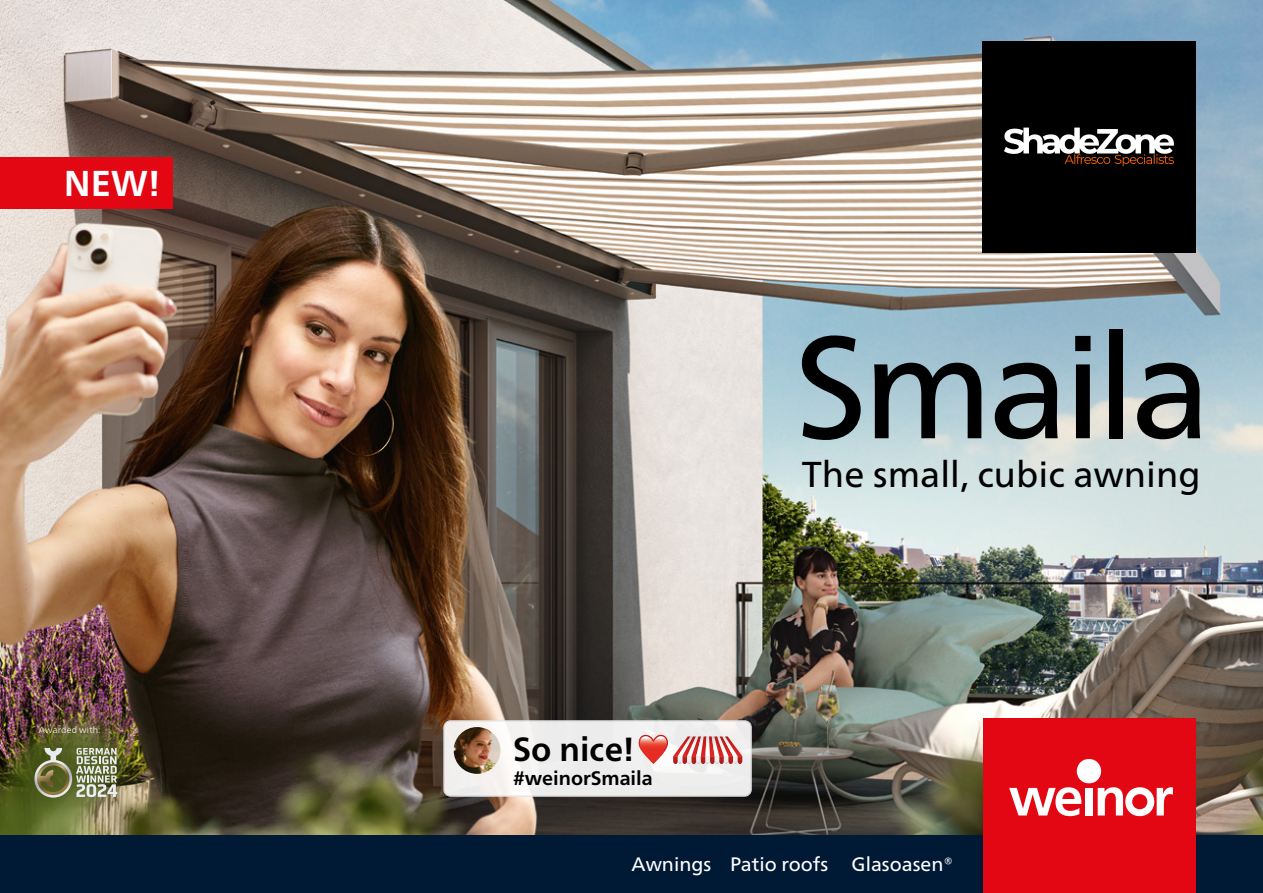
<style>
.page{position:relative;width:1263px;height:893px;background:#fff}
.page>*{position:absolute;margin:0;border:0;box-sizing:border-box;transform-origin:0 0}
.t1{font:144.75px "Frutiger Neue LTW1 G";letter-spacing:-.035em;color:#000}
.t2{font:36px "Frutiger Neue LTW1 G";color:#000}
.t3{font:700 36px "Frutiger Neue LTW1 G";color:#fff}
.t4{font:700 33.45px "Frutiger Neue LTW1 G";color:#000}
.t5{font:19.5px "Frutiger Neue LTW1 G";color:#fff}
.t6{font:700 19.5px "Frutiger Neue LTW1 G";color:#000}
.t7{font:300 9px "Frutiger Neue LTW1 G";letter-spacing:.02em;color:#fff}
</style>
<div class="page">
<img style="left:0;top:0;width:1263px;height:836px">
<div style="left:0;top:836px;width:1263px;height:57px;background:#001935"></div>
<div style="left:983px;top:719px;width:213px;height:174px;background:#e30613"></div>
<svg style="left:1009px;top:787px;width:72px;height:29px"></svg>
<div style="left:1085px;top:788px;width:7px;height:27px;background:#fff"></div>
<div style="left:1077px;top:759px;width:24px;height:24px;background:#fff;border-radius:50%"></div>
<svg style="left:1098px;top:787px;width:75px;height:29px"></svg>
<div style="left:444px;top:721px;width:307px;height:75px;background:linear-gradient(to right,#f3f1ef,#eee);border-radius:7px"></div>
<div style="left:443px;top:720px;width:309px;height:77px;border:1px solid #e3e3e3;border-radius:7px"></div>
<img style="left:454px;top:727px;width:46px;height:47px;border-radius:23px">
<svg style="left:639px;top:735px;width:103px;height:29px"></svg>
<div style="left:0;top:157px;width:172px;height:51px;background:#e30613"></div>
<div style="left:0;top:688px;width:156px;height:148px;background:#384109;opacity:.75"></div>
<svg style="left:34px;top:748px;width:83px;height:50px;background:#888e68"></svg>
<img style="left:983px;top:42px;width:212px;height:211px">
<h2 class="t3" style="left:64px;top:162px;width:98px">NEW!</h2>
<p class="t7" style="left:39px;top:724px;width:63px">Awarded with:</p>
<h1 class="t1" style="left:795px;top:303px;width:418px">Smaila</h1>
<h3 class="t4" style="left:513px;top:729px;width:123px">So nice!</h3>
<p class="t6" style="left:513px;top:767px;width:141px">#weinorSmaila</p>
<h2 class="t2" style="left:802px;top:453px;width:400px">The small, cubic awning</h2>
<p class="t5" style="left:631px;top:852px;width:323px">Awnings Patio roofs Glasoasen®</p>
</div>
